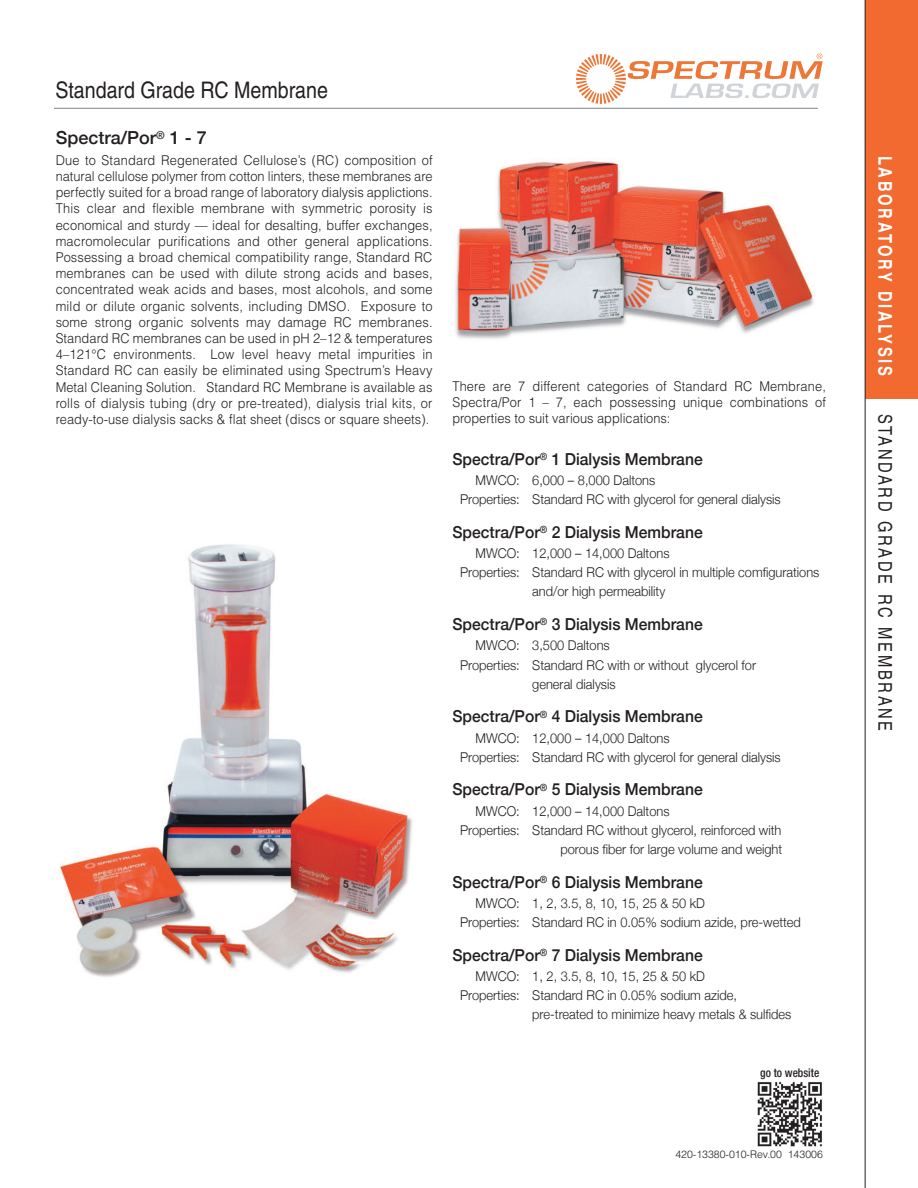
<style>
.page{position:relative;width:918px;height:1188px;background:#fff}
.page>*{position:absolute;margin:0;border:0;box-sizing:border-box;transform-origin:0 0}
.t1{font:condensed 22.8px "Helvetica";color:#231f20;scale:1.05 1}
.t2{font:condensed 18.9px "Helvetica";letter-spacing:.15em;color:#231f20;scale:.95 1}
.t3{font:700 condensed 18.9px "Helvetica";letter-spacing:.15em;color:#fff;scale:.95 1}
.t4{font:500 18px "Helvetica Neue";color:#231f20}
.t5{font:500 16.5px "Helvetica Neue";color:#231f20;scale:.95 1}
.t6{font:300 13.5px/16.2px "Helvetica";letter-spacing:.005em;color:#231f20;text-align:justify;scale:.95 1}
.t7{font:300 13.5px/19.2px "Helvetica Neue";color:#231f20;scale:.95 1}
.t8{font:500 condensed 12px "Helvetica Neue";color:#231f20;scale:.95 1}
.t9{font:300 10.5px "Helvetica";color:#231f20}
</style>
<div class="page">
<div style="left:865px;top:0;width:53px;height:398px;background:#f26a30"></div>
<hr style="left:865px;top:0;width:1px;height:1188px;background:#231f20">
<img style="left:455px;top:160px;width:359px;height:179px">
<img style="left:59px;top:544px;width:354px;height:433px">
<img style="left:757px;top:1082px;width:65px;height:65px">
<svg style="left:576px;top:53px;width:247px;height:51px"></svg>
<hr style="left:54px;top:108px;width:764px;height:1px;background:#80838a">
<h1 class="t1" style="left:55px;top:81px;width:261px">Standard Grade RC Membrane</h1>
<h3 class="t4" style="left:56px;top:127px;width:153px">Spectra/Por<sup>®</sup> 1 - 7</h3>
<p class="t6" style="left:56px;top:152px;width:398px">Due to Standard Regenerated Cellulose’s (RC) composition of natural cellulose polymer from cotton linters, these membranes are perfectly suited for a broad range of laboratory dialysis applictions.<br>This clear and flexible membrane with symmetric porosity is economical and sturdy — ideal for desalting, buffer exchanges, macromolecular purifications and other general applications.<br>Possessing a broad chemical compatibility range, Standard RC membranes can be used with dilute strong acids and bases, concentrated weak acids and bases, most alcohols, and some mild or dilute organic solvents, including DMSO. Exposure to some strong organic solvents may damage RC membranes.<br>Standard RC membranes can be used in pH 2–12 &amp; temperatures 4–121°C environments. Low level heavy metal impurities in Standard RC can easily be eliminated using Spectrum’s Heavy Metal Cleaning Solution. Standard RC Membrane is available as rolls of dialysis tubing (dry or pre-treated), dialysis trial kits, or ready-to-use dialysis sacks &amp; flat sheet (discs or square sheets).</p>
<p class="t6" style="left:452px;top:378px;width:395px">There are 7 different categories of Standard RC Membrane, Spectra/Por 1 – 7, each possessing unique combinations of properties to suit various applications:</p>
<p class="t5" style="left:452px;top:449px;width:265px">Spectra/Por<sup>®</sup> 1 Dialysis Membrane</p>
<p class="t7" style="left:460px;top:470px;width:339px;text-indent:15px">MWCO: 6,000 – 8,000 Daltons<br>Properties: Standard RC with glycerol for general dialysis</p>
<p class="t5" style="left:452px;top:522px;width:265px">Spectra/Por<sup>®</sup> 2 Dialysis Membrane</p>
<p class="t7" style="left:476px;top:543px;width:206px">MWCO: 12,000 – 14,000 Daltons</p>
<p class="t7" style="left:460px;top:563px;width:380px">Properties: Standard RC with glycerol in multiple comfigurations</p>
<p class="t7" style="left:532px;top:582px;width:142px">and/or high permeability</p>
<p class="t5" style="left:452px;top:614px;width:265px">Spectra/Por<sup>®</sup> 3 Dialysis Membrane</p>
<p class="t7" style="left:476px;top:636px;width:143px">MWCO: 3,500 Daltons</p>
<p class="t7" style="left:460px;top:655px;width:313px">Properties: Standard RC with or without glycerol for</p>
<p class="t7" style="left:532px;top:674px;width:89px">general dialysis</p>
<p class="t5" style="left:452px;top:706px;width:265px">Spectra/Por<sup>®</sup> 4 Dialysis Membrane</p>
<p class="t7" style="left:460px;top:728px;width:339px;text-indent:15px">MWCO: 12,000 – 14,000 Daltons<br>Properties: Standard RC with glycerol for general dialysis</p>
<p class="t5" style="left:452px;top:779px;width:265px">Spectra/Por<sup>®</sup> 5 Dialysis Membrane</p>
<p class="t7" style="left:476px;top:801px;width:206px">MWCO: 12,000 – 14,000 Daltons</p>
<p class="t7" style="left:460px;top:820px;width:340px">Properties: Standard RC without glycerol, reinforced with</p>
<p class="t7" style="left:560px;top:839px;width:235px">porous fiber for large volume and weight</p>
<p class="t5" style="left:452px;top:872px;width:265px">Spectra/Por<sup>®</sup> 6 Dialysis Membrane</p>
<p class="t7" style="left:460px;top:893px;width:360px;text-indent:15px">MWCO: 1, 2, 3.5, 8, 10, 15, 25 &amp; 50 kD<br>Properties: Standard RC in 0.05% sodium azide, pre-wetted</p>
<p class="t5" style="left:452px;top:945px;width:265px">Spectra/Por<sup>®</sup> 7 Dialysis Membrane</p>
<p class="t7" style="left:476px;top:966px;width:243px">MWCO: 1, 2, 3.5, 8, 10, 15, 25 &amp; 50 kD</p>
<p class="t7" style="left:460px;top:986px;width:293px">Properties: Standard RC in 0.05% sodium azide,</p>
<p class="t7" style="left:532px;top:1005px;width:274px">pre-treated to minimize heavy metals &amp; sulfides</p>
<p class="t8" style="left:760px;top:1069px;width:64px">go to website</p>
<p class="t9" style="left:675px;top:1149px;width:149px">420-13380-010-Rev.00 143006</p>
<h2 class="t3" style="left:892px;top:156px;width:234px;rotate:90deg">LABORATORY DIALYSIS</h2>
<h2 class="t2" style="left:892px;top:414px;width:336px;rotate:90deg">STANDARD GRADE RC MEMBRANE</h2>
</div>
